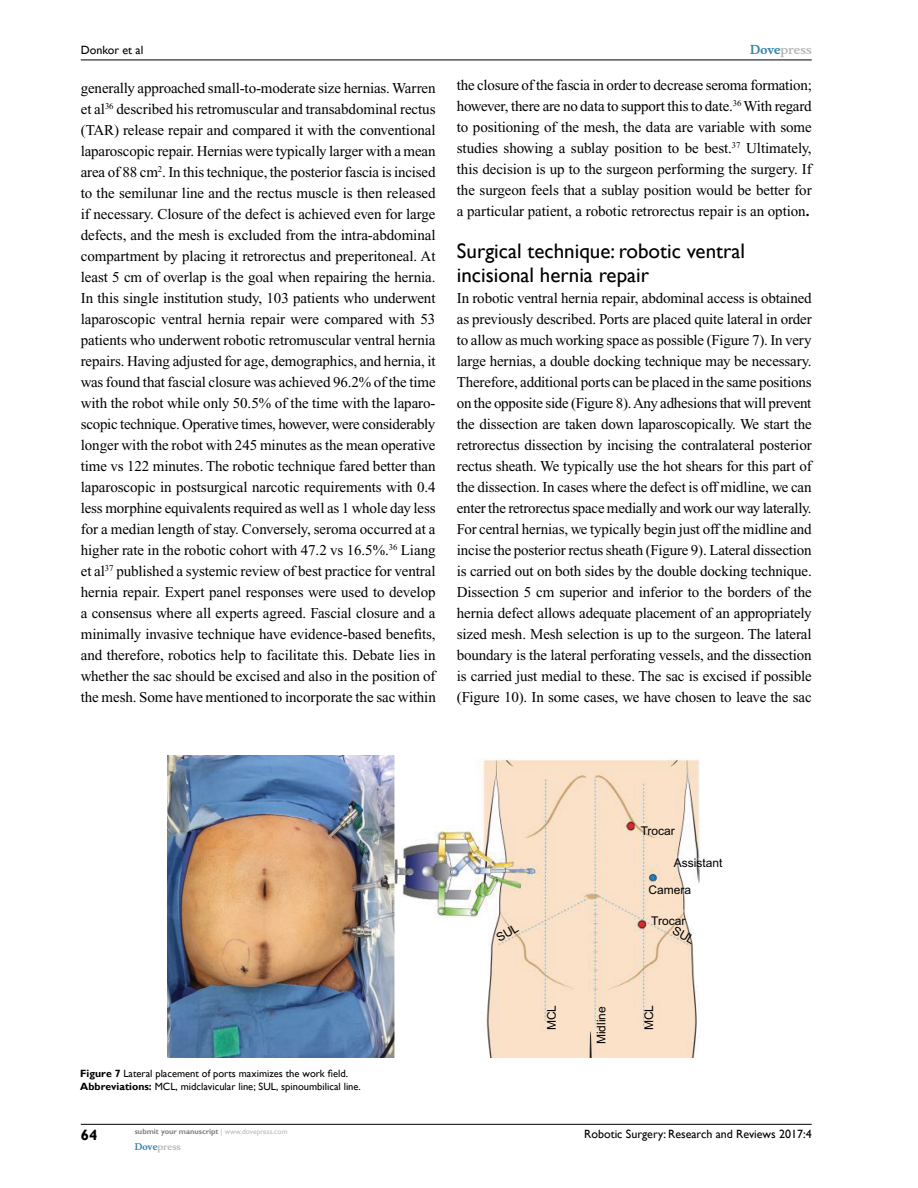
<style>
.page{position:relative;width:918px;height:1188px;background:#fff}
.page>*{position:absolute;margin:0;border:0;box-sizing:border-box;transform-origin:0 0}
.t1{font:21px/24px "Gill Sans";color:#000}
.t2{font:15px/21px "Times New Roman";letter-spacing:-.005em;color:#000;text-align:justify}
.t3{font:700 15px "Gill Sans";color:#000}
.t4{font:12px "Gill Sans";color:#000}
.t5{font:12px "Arial";color:#000}
.t6{font:700 12px "Musee";color:#b8babc}
.t7{font:10.5px/13.5px "Gill Sans";color:#000}
.t8{font:700 9px "Musee";color:#b8babc}
.t9{font:700 7.5px "Gill Sans";color:#808285}
.s1{color:#3785ad}
.s2{font-weight:700}
.s3{font-weight:400;color:#b8babc}
</style>
<div class="page">
<hr style="left:81px;top:1124px;width:731px;height:1px;background:#000">
<hr style="left:81px;top:60px;width:731px;height:1px;background:#000">
<img style="left:168px;top:755px;width:531px;height:302px">
<svg style="left:496px;top:923px;width:23px;height:19px"></svg>
<svg style="left:672px;top:926px;width:24px;height:18px"></svg>
<p class="t6" style="left:750px;top:43px;width:63px"><span class="s1">Dove</span>press</p>
<p class="t4" style="left:81px;top:43px;width:64px">Donkor et al</p>
<p class="t2" style="left:81px;top:77px;width:357px">generally approached small-to-moderate size hernias. Warren et al<sup>36</sup> described his retromuscular and transabdominal rectus (TAR) release repair and compared it with the conventional laparoscopic repair. Hernias were typically larger with a mean area of 88 cm<sup>2</sup>. In this technique, the posterior fascia is incised to the semilunar line and the rectus muscle is then released if necessary. Closure of the defect is achieved even for large defects, and the mesh is excluded from the intra-abdominal compartment by placing it retrorectus and preperitoneal. At least 5 cm of overlap is the goal when repairing the hernia.<br>In this single institution study, 103 patients who underwent laparoscopic ventral hernia repair were compared with 53 patients who underwent robotic retromuscular ventral hernia repairs. Having adjusted for age, demographics, and hernia, it was found that fascial closure was achieved 96.2% of the time with the robot while only 50.5% of the time with the laparo&shy;scopic technique. Operative times, however, were considerably longer with the robot with 245 minutes as the mean operative time vs 122 minutes. The robotic technique fared better than laparoscopic in postsurgical narcotic requirements with 0.4 less morphine equivalents required as well as 1 whole day less for a median length of stay. Conversely, seroma occurred at a higher rate in the robotic cohort with 47.2 vs 16.5%.<sup>36</sup> Liang et al<sup>37</sup> published a systemic review of best practice for ventral hernia repair. Expert panel responses were used to develop a consensus where all experts agreed. Fascial closure and a minimally invasive technique have evidence-based benefits, and therefore, robotics help to facilitate this. Debate lies in whether the sac should be excised and also in the position of the mesh. Some have mentioned to incorporate the sac within</p>
<p class="t2" style="left:457px;top:74px;width:357px">the closure of the fascia in order to decrease seroma formation; however, there are no data to support this to date.<sup>36</sup> With regard to positioning of the mesh, the data are variable with some studies showing a sublay position to be best.<sup>37</sup> Ultimately, this decision is up to the surgeon performing the surgery. If the surgeon feels that a sublay position would be better for a particular patient, a robotic retrorectus repair is an option<span class="s2">.</span></p>
<h1 class="t1" style="left:457px;top:239px;width:290px">Surgical technique: robotic ventral incisional hernia repair</h1>
<p class="t2" style="left:457px;top:287px;width:356px">In robotic ventral hernia repair, abdominal access is obtained as previously described. Ports are placed quite lateral in order to allow as much working space as possible (Figure 7). In very large hernias, a double docking technique may be necessary.<br>Therefore, additional ports can be placed in the same positions on the opposite side (Figure 8). Any adhesions that will prevent the dissection are taken down laparoscopically. We start the retrorectus dissection by incising the contralateral posterior rectus sheath. We typically use the hot shears for this part of the dissection. In cases where the defect is off midline, we can enter the retrorectus space medially and work our way laterally.<br>For central hernias, we typically begin just off the midline and incise the posterior rectus sheath (Figure 9). Lateral dissection is carried out on both sides by the double docking technique.<br>Dissection 5 cm superior and inferior to the borders of the hernia defect allows adequate placement of an appropriately sized mesh. Mesh selection is up to the surgeon. The lateral boundary is the lateral perforating vessels, and the dissection is carried just medial to these. The sac is excised if possible (Figure 10). In some cases, we have chosen to leave the sac</p>
<p class="t5" style="left:641px;top:823px;width:36px">Trocar</p>
<p class="t5" style="left:674px;top:855px;width:50px">Assistant</p>
<p class="t5" style="left:648px;top:882px;width:44px">Camera</p>
<p class="t5" style="left:651px;top:912px;width:36px">Trocar</p>
<p class="t7" style="left:80px;top:1066px;width:282px"><span class="s2">Figure 7</span> Lateral placement of ports maximizes the work field.<br><span class="s2">Abbreviations:</span> MCL, midclavicular line; SUL, spinoumbilical line.</p>
<p class="t3" style="left:81px;top:1126px;width:18px">64</p>
<p class="t9" style="left:135px;top:1127px;width:154px">submit your manuscript <span class="s3">| www.dovepress.com</span></p>
<p class="t8" style="left:135px;top:1141px;width:48px"><span class="s1">Dove</span>press</p>
<p class="t5" style="left:544px;top:1030px;width:27px;rotate:-90deg">MCL</p>
<p class="t5" style="left:641px;top:1030px;width:27px;rotate:-90deg">MCL</p>
<p class="t5" style="left:594px;top:1044px;width:40px;rotate:-90deg">Midline</p>
<p class="t4" style="left:584px;top:1127px;width:229px">Robotic Surgery: Research and Reviews 2017:4</p>
</div>
